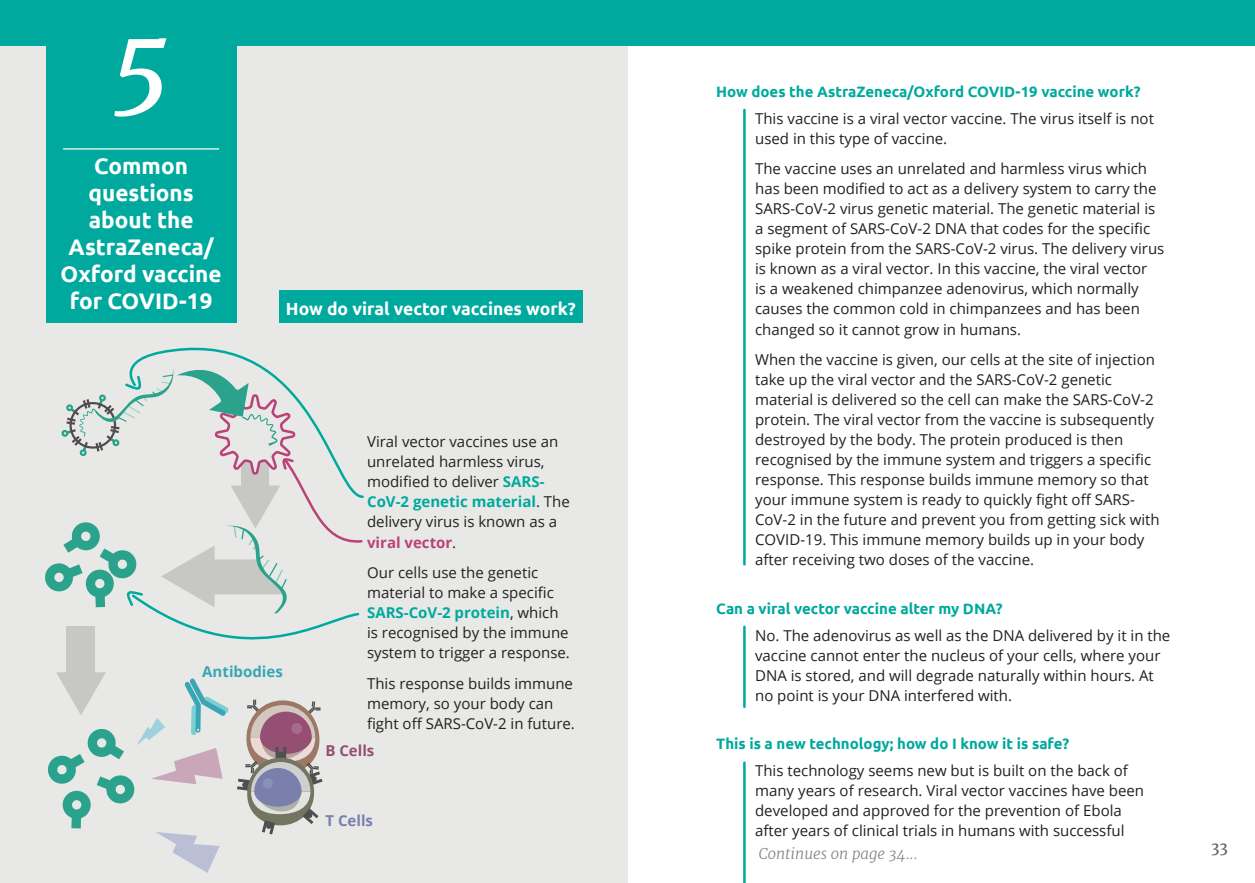
<style>
.page{position:relative;width:1255px;height:883px;background:#fff}
.page>*{position:absolute;margin:0;border:0;box-sizing:border-box;transform-origin:0 0}
.t1{font:italic 106.25px "Merriweather";color:#fff}
.t2{font:700 22.5px/27px "Ubuntu";color:#fff;text-align:center}
.t3{font:700 17.5px "Ubuntu";color:#fff}
.t4{font:15px/20px "Open Sans";color:#231f20}
.Question_titles{font:700 15px "Ubuntu";color:#00a99d}
.t5{font:italic 300 15px "Merriweather";color:#808285}
.t6{font:700 15px "Open Sans";color:#37a6b5}
.t7{font:700 15px "Open Sans";color:#944f73}
.t8{font:700 15px "Open Sans";color:#7880ab}
.t9{font:15px "Merriweather";color:#636366}
.s1{font-weight:700;color:#00a99d}
.s2{font-weight:700;color:#ba4279}
</style>
<div class="page">
<div style="left:0;top:0;width:627px;height:882px;background:#e8e9e7"></div>
<div style="left:46px;top:9px;width:190px;height:313px;background:#00a99d"></div>
<hr style="left:63px;top:148px;width:156px;height:1px;background:#fff">
<div style="left:0;top:0;width:1254px;height:45px;background:#00a99d"></div>
<div style="left:279px;top:290px;width:303px;height:32px;background:#00a99d"></div>
<svg style="left:45px;top:347px;width:319px;height:525px"></svg>
<hr style="left:743px;top:110px;width:2px;height:454px;background:#00a99d">
<hr style="left:743px;top:626px;width:2px;height:80px;background:#00a99d">
<hr style="left:743px;top:762px;width:2px;height:120px;background:#00a99d">
<p class="t1" style="left:112px;top:-6px;width:59px">5</p>
<p class="t2" style="left:61px;top:152px;width:162px">Common questions about the<br>AstraZeneca/<br>Oxford vaccine for COVID-19</p>
<p class="t3" style="left:286px;top:298px;width:291px">How do viral vector vaccines work?</p>
<p class="t6" style="left:202px;top:660px;width:82px">Antibodies</p>
<p class="t4" style="left:367px;top:431px;width:204px">Viral vector vaccines use an unrelated harmless virus, modified to deliver <span class="s1">SARS-<br>CoV-2 genetic material</span>. The delivery virus is known as a <span class="s2">viral vector</span>.</p>
<p class="t4" style="left:367px;top:562px;width:204px">Our cells use the genetic material to make a specific<br><span class="s1">SARS-CoV-2 protein</span>, which is recognised by the immune system to trigger a response.</p>
<p class="t4" style="left:367px;top:672px;width:209px">This response builds immune memory, so your body can fight off SARS-CoV-2 in future.</p>
<p class="t7" style="left:325px;top:739px;width:51px">B Cells</p>
<p class="t8" style="left:325px;top:809px;width:49px">T Cells</p>
<p class="Question_titles" style="left:716px;top:82px;width:426px">How does the AstraZeneca/Oxford COVID-19 vaccine work?</p>
<p class="t4" style="left:755px;top:108px;width:400px">This vaccine is a viral vector vaccine. The virus itself is not used in this type of vaccine.</p>
<p class="t4" style="left:755px;top:158px;width:411px">The vaccine uses an unrelated and harmless virus which has been modified to act as a delivery system to carry the SARS-CoV-2 virus genetic material. The genetic material is a segment of SARS-CoV-2 DNA that codes for the specific spike protein from the SARS-CoV-2 virus. The delivery virus is known as a viral vector. In this vaccine, the viral vector<br>is a weakened chimpanzee adenovirus, which normally causes the common cold in chimpanzees and has been changed so it cannot grow in humans.</p>
<p class="t4" style="left:755px;top:349px;width:406px">When the vaccine is given, our cells at the site of injection take up the viral vector and the SARS-CoV-2 genetic material is delivered so the cell can make the SARS-CoV-2 protein. The viral vector from the vaccine is subsequently destroyed by the body. The protein produced is then recognised by the immune system and triggers a specific response. This response builds immune memory so that your immune system is ready to quickly fight off SARS-CoV-2 in the future and prevent you from getting sick with COVID-19. This immune memory builds up in your body after receiving two doses of the vaccine.</p>
<p class="Question_titles" style="left:716px;top:599px;width:288px">Can a viral vector vaccine alter my DNA?</p>
<p class="t4" style="left:755px;top:624px;width:417px">No. The adenovirus as well as the DNA delivered by it in the vaccine cannot enter the nucleus of your cells, where your DNA is stored, and will degrade naturally within hours. At no point is your DNA interfered with.</p>
<p class="Question_titles" style="left:716px;top:734px;width:355px">This is a new technology; how do I know it is safe?</p>
<p class="t4" style="left:755px;top:760px;width:390px">This technology seems new but is built on the back of many years of research. Viral vector vaccines have been developed and approved for the prevention of Ebola after years of clinical trials in humans with successful</p>
<p class="t5" style="left:758px;top:843px;width:160px">Continues on page 34...</p>
<p class="t9" style="left:1210px;top:837px;width:18px">33</p>
</div>
